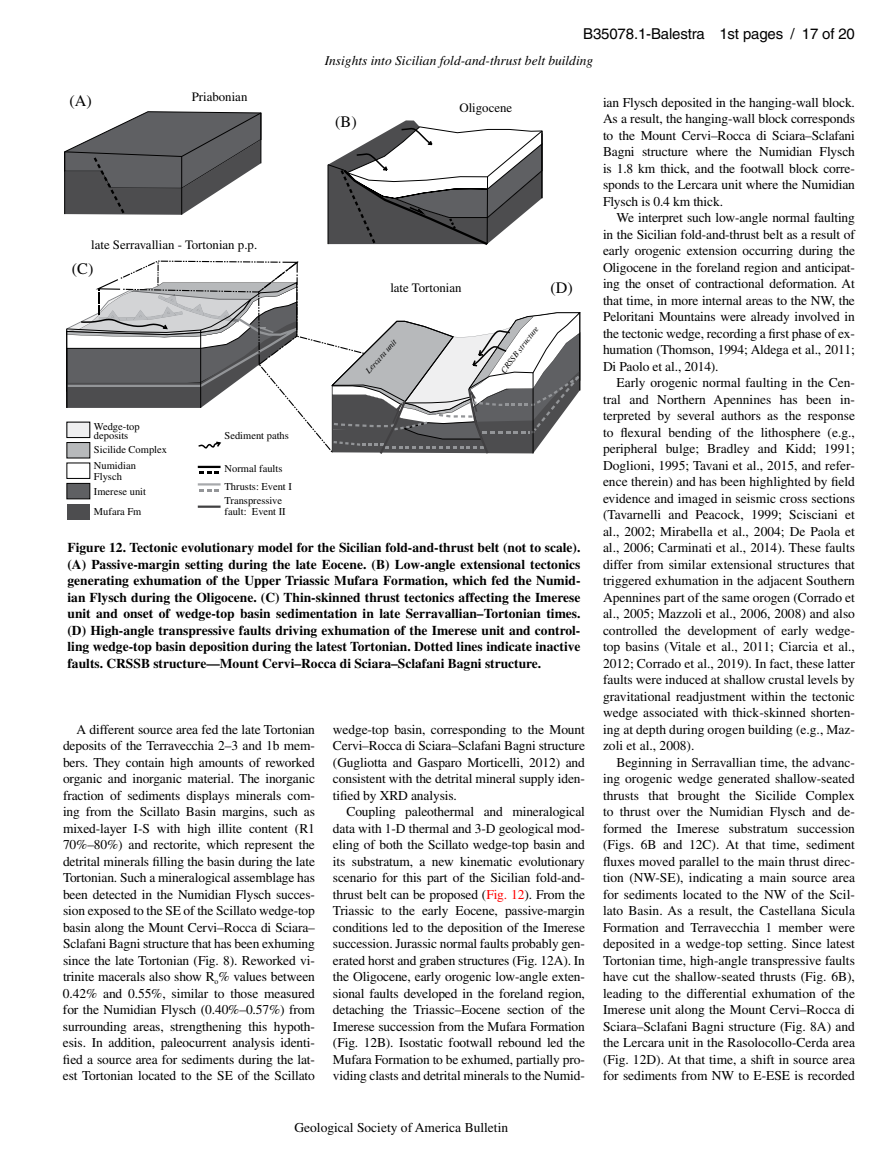
<style>
.page{position:relative;width:891px;height:1175px;background:#fff}
.page>*{position:absolute;margin:0;border:0;box-sizing:border-box;transform-origin:0 0}
.t1{font:16.05px "Times";color:#000}
.t2{font:15px "Helvetica";letter-spacing:-.01em;color:#000}
.t3{font:13.5px/16.5px "Times";letter-spacing:-.01em;color:#000;text-align:justify}
.t4{font:700 13.5px/16.5px "Times";color:#000;text-align:justify}
.t5{font:italic 13.5px "Times";color:#000}
.t6{font:12.75px "Times";color:#000}
.t7{font:10.5px/10.4px "Times";color:#000}
.t8{font:italic 8.4px "Times";color:#000}
.s1{color:#f00}
.s2{color:#fff}
</style>
<div class="page">
<hr style="left:580px;top:313px;width:1px;height:77px;background:#000">
<svg style="left:200px;top:489px;width:19px;height:2px"></svg>
<svg style="left:328px;top:120px;width:214px;height:125px"></svg>
<svg style="left:64px;top:111px;width:197px;height:104px"></svg>
<hr style="left:181px;top:156px;width:1px;height:59px;background:#000">
<hr style="left:64px;top:152px;width:1px;height:62px;background:#000">
<hr style="left:261px;top:113px;width:1px;height:50px;background:#000">
<hr style="left:542px;top:131px;width:1px;height:67px;background:#000">
<hr style="left:328px;top:165px;width:1px;height:79px;background:#000">
<div style="left:67px;top:504px;width:23px;height:15px;background:#4d4d4f"></div>
<div style="left:67px;top:483px;width:23px;height:16px;background:#5f6063;border:1px solid #000"></div>
<svg style="left:67px;top:456px;width:23px;height:2px"></svg>
<svg style="left:66px;top:260px;width:514px;height:196px"></svg>
<svg style="left:200px;top:471px;width:19px;height:2px"></svg>
<hr style="left:198px;top:505px;width:23px;height:3px;background:#414042">
<hr style="left:198px;top:483px;width:23px;height:2px;background:#a7a9ac">
<hr style="left:198px;top:466px;width:23px;height:2px;background:#000">
<div style="left:67px;top:422px;width:23px;height:16px;border:1px solid #000"></div>
<p class="t2" style="left:583px;top:25px;width:273px">B35078.1-Balestra 1st pages / 17 of 20</p>
<p class="t1" style="left:69px;top:92px;width:24px">(A)</p>
<p class="t6" style="left:192px;top:89px;width:57px">Priabonian</p>
<p class="t5" style="left:325px;top:53px;width:270px">Insights into Sicilian fold-and-thrust belt building</p>
<p class="t1" style="left:335px;top:112px;width:23px">(B)</p>
<p class="t6" style="left:459px;top:100px;width:54px">Oligocene</p>
<p class="t6" style="left:91px;top:237px;width:168px">late Serravallian - Tortonian p.p.</p>
<p class="t1" style="left:72px;top:259px;width:23px">(C)</p>
<p class="t7" style="left:94px;top:422px;width:47px;line-height:8.9px">Wedge-top deposits</p>
<p class="t7" style="left:225px;top:430px;width:66px">Sediment paths</p>
<p class="t7" style="left:225px;top:458px;width:69px;line-height:18.6px">Normal faults<br>Thrusts: Event I</p>
<p class="t7" style="left:225px;top:495px;width:63px">Transpressive fault: Event II</p>
<p class="t7" style="left:94px;top:444px;width:75px">Sicilide Complex</p>
<p class="t7" style="left:94px;top:460px;width:43px">Numidian<br>Flysch</p>
<p class="t7" style="left:94px;top:486px;width:54px">Imerese unit</p>
<p class="t7" style="left:94px;top:506px;width:49px">Mufara Fm</p>
<p class="t6" style="left:390px;top:280px;width:73px">late Tortonian</p>
<p class="t8" style="left:364px;top:369px;width:44px;rotate:-48deg">Lercara unit</p>
<p class="t8" style="left:499px;top:369px;width:58px;rotate:-53deg">CRSSB structure</p>
<p class="t1" style="left:551px;top:279px;width:24px">(D)</p>
<p class="t4" style="left:68px;top:539px;width:515px">Figure 12. Tectonic evolutionary model for the Sicilian fold-and-thrust belt (not to scale). (A) Passive-margin setting during the late Eocene. (B) Low-angle extensional tectonics generating exhumation of the Upper Triassic Mufara Formation, which fed the Numid&shy;ian Flysch during the Oligocene. (C) Thin-skinned thrust tectonics affecting the Imerese unit and onset of wedge-top basin sedimentation in late Serravallian–Tortonian times. (D) High-angle transpressive faults driving exhumation of the Imerese unit and control&shy;ling wedge-top basin deposition during the latest Tortonian. Dotted lines indicate inactive faults. CRSSB structure—Mount Cervi–Rocca di Sciara–Sclafani Bagni structure.</p>
<p class="t3" style="left:63px;top:721px;width:254px;text-indent:14px">A different source area fed the late Tortonian deposits of the Terravecchia 2–3 and 1b mem&shy;bers. They contain high amounts of reworked organic and inorganic material. The inorganic fraction of sediments displays minerals com&shy;ing from the Scillato Basin margins, such as mixed-layer I-S with high illite content (R1<br>70%–80%) and rectorite, which represent the detrital minerals filling the basin during the late Tortonian. Such a mineralogical assemblage has been detected in the Numidian Flysch succes&shy;sion exposed to the SE of the Scillato wedge-top basin along the Mount Cervi–Rocca di Sciara– Sclafani Bagni structure that has been exhuming since the late Tortonian (Fig. 8). Reworked vi&shy;trinite macerals also show R<sub>o</sub>% values between 0.42% and 0.55%, similar to those measured for the Numidian Flysch (0.40%–0.57%) from surrounding areas, strengthening this hypoth&shy;esis. In addition, paleocurrent analysis identi&shy;fied a source area for sediments during the lat&shy;est Tortonian located to the SE of the Scillato</p>
<p class="t3" style="left:333px;top:721px;width:254px">wedge-top basin, corresponding to the Mount Cervi–Rocca di Sciara–Sclafani Bagni structure (Gugliotta and Gasparo Morticelli, 2012) and consistent with the detrital mineral supply iden&shy;tified by XRD analysis.</p>
<p class="t3" style="left:333px;top:803px;width:254px;text-indent:14px">Coupling paleothermal and mineralogical data with 1-D thermal and 3-D geological mod&shy;eling of both the Scillato wedge-top basin and its substratum, a new kinematic evolutionary scenario for this part of the Sicilian fold-and&shy;thrust belt can be proposed (<span class="s1">Fig. 12</span>). From the Triassic to the early Eocene, passive-margin conditions led to the deposition of the Imerese succession. Jurassic normal faults probably gen&shy;erated horst and graben structures (Fig. 12A). In the Oligocene, early orogenic low-angle exten&shy;sional faults developed in the foreland region, detaching the Triassic–Eocene section of the Imerese succession from the Mufara Formation (Fig. 12B). Isostatic footwall rebound led the Mufara Formation to be exhumed, partially pro&shy;viding clasts and detrital minerals to the Numid-</p>
<p class="t3" style="left:603px;top:94px;width:254px">ian Flysch deposited in the hanging-wall block.<br>As a result, the hanging-wall block corresponds to the Mount Cervi–Rocca di Sciara–Sclafani Bagni structure where the Numidian Flysch is 1.8 km thick, and the footwall block corre&shy;sponds to the Lercara unit where the Numidian Flysch is 0.4 km thick.</p>
<p class="t3" style="left:603px;top:209px;width:254px;text-indent:14px">We interpret such low-angle normal faulting in the Sicilian fold-and-thrust belt as a result of early orogenic extension occurring during the Oligocene in the foreland region and anticipat&shy;ing the onset of contractional deformation. At that time, in more internal areas to the NW, the Peloritani Mountains were already involved in the tectonic wedge, recording a first phase of ex&shy;humation (Thomson, 1994; Aldega et al., 2011; Di Paolo et al., 2014).</p>
<p class="t3" style="left:603px;top:374px;width:254px;text-indent:14px">Early orogenic normal faulting in the Cen&shy;tral and Northern Apennines has been in&shy;terpreted by several authors as the response to flexural bending of the lithosphere (e.g., peripheral bulge; Bradley and Kidd; 1991; Doglioni, 1995; Tavani et al., 2015, and refer&shy;ence therein) and has been highlighted by field evidence and imaged in seismic cross sections (Tavarnelli and Peacock, 1999; Scisciani et al., 2002; Mirabella et al., 2004; De Paola et al., 2006; Carminati et al., 2014). These faults differ from similar extensional structures that triggered exhumation in the adjacent Southern Apennines part of the same orogen (Corrado et al., 2005; Mazzoli et al., 2006, 2008) and also controlled the development of early wedge&shy;top basins (Vitale et al., 2011; Ciarcia et al., 2012; Corrado et al., 2019). In fact, these latter faults were induced at shallow crustal levels by gravitational readjustment within the tectonic wedge associated with thick-skinned shorten&shy;ing at depth during orogen building (e.g., Maz&shy;zoli et al., 2008).</p>
<p class="t3" style="left:603px;top:754px;width:254px;text-indent:14px">Beginning in Serravallian time, the advanc&shy;ing orogenic wedge generated shallow-seated thrusts that brought the Sicilide Complex to thrust over the Numidian Flysch and de&shy;formed the Imerese substratum succession (Figs. 6B and 12C). At that time, sediment fluxes moved parallel to the main thrust direc&shy;tion (NW-SE), indicating a main source area for sediments located to the NW of the Scil&shy;lato Basin. As a result, the Castellana Sicula Formation and Terravecchia 1 member were deposited in a wedge-top setting. Since latest Tortonian time, high-angle transpressive faults have cut the shallow-seated thrusts (Fig. 6B), leading to the differential exhumation of the Imerese unit along the Mount Cervi–Rocca di Sciara–Sclafani Bagni structure (Fig. 8A) and the Lercara unit in the Rasolocollo-Cerda area (Fig. 12D). At that time, a shift in source area for sediments from NW to E-ESE is recorded</p>
<p class="t3" style="left:294px;top:1118px;width:331px">Geological Society of America Bulletin<span class="s2">, v. 1XX, no. XX/XX</span></p>
</div>
